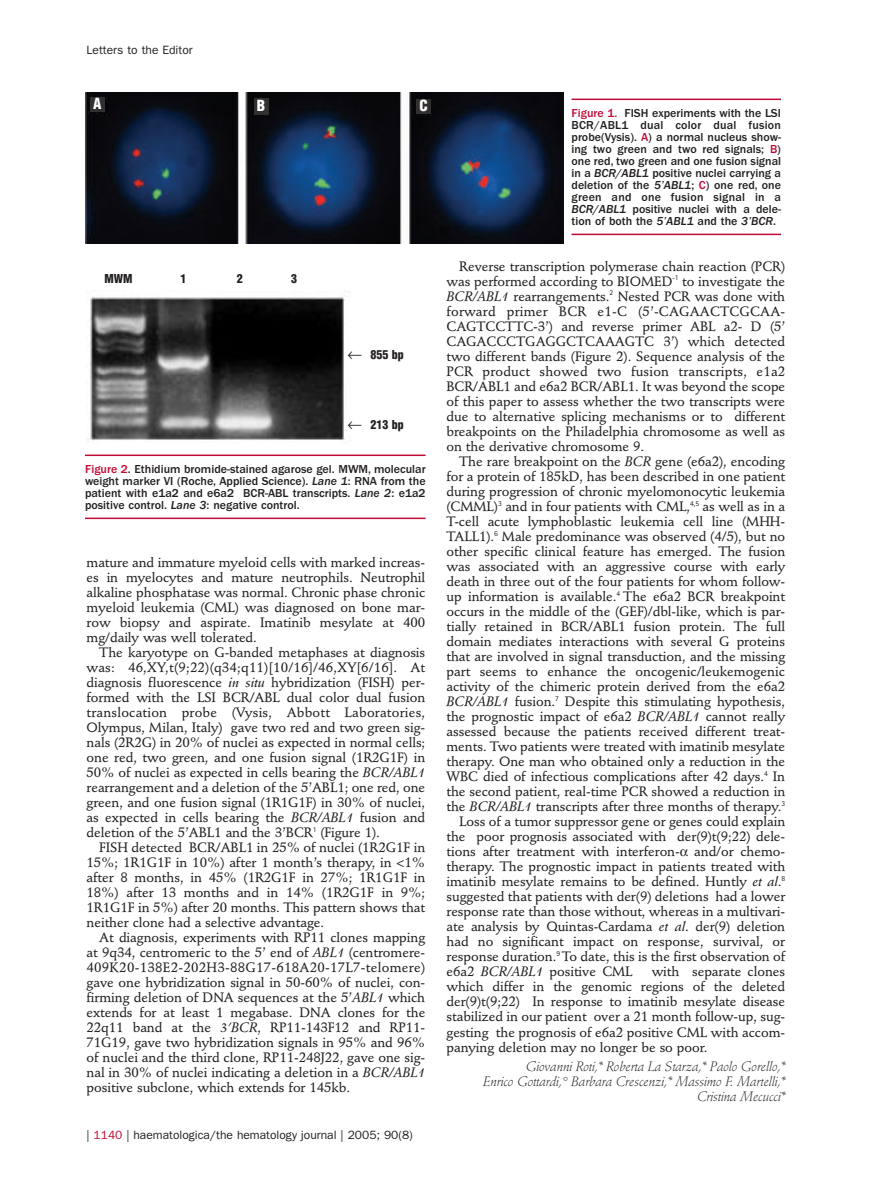
<style>
.page{position:relative;width:893px;height:1191px;background:#fff}
.page>*{position:absolute;margin:0;border:0;box-sizing:border-box;transform-origin:0 0}
.t1{font:900 condensed 15px "Helvetica";color:#fff}
.t2{font:500 13.5px/15px "Stempel Schneidler";letter-spacing:-.005em;color:#231f20;text-align:justify}
.t3{font:italic 300 13.5px/15px "Stempel Schneidler";letter-spacing:-.005em;color:#231f20;text-align:right}
.t4{font:500 12px/12px "Franklin Gothic";color:#231f20;text-align:justify}
.t5{font:12px "Franklin Gothic";color:#231f20}
.t6{font:900 condensed 12px "Helvetica";color:#231f20}
.s1{color:#c00b36}
.s2{font-style:italic}
.s3{font-family:"Stempel Schneidler Med";font-weight:400;font-style:italic}
</style>
<div class="page">
<img style="left:85px;top:93px;width:478px;height:151px">
<hr style="left:572px;top:99px;width:209px;height:1px;background:#c00b36">
<hr style="left:572px;top:234px;width:209px;height:1px;background:#c00b36">
<div style="left:90px;top:97px;width:15px;height:15px;background:#312f30"></div>
<div style="left:254px;top:98px;width:14px;height:16px;background:#312f30"></div>
<div style="left:416px;top:99px;width:15px;height:15px;background:#312f30"></div>
<hr style="left:85px;top:454px;width:341px;height:2px;background:#c00b36">
<hr style="left:85px;top:517px;width:341px;height:2px;background:#c00b36">
<img style="left:87px;top:290px;width:264px;height:151px">
<p class="t5" style="left:87px;top:46px;width:108px">Letters to the Editor</p>
<p class="t1" style="left:93px;top:98px;width:10px">A</p>
<p class="t1" style="left:257px;top:99px;width:10px">B</p>
<p class="t1" style="left:419px;top:99px;width:10px">C</p>
<p class="t6" style="left:105px;top:274px;width:30px">MWM</p>
<p class="t6" style="left:180px;top:274px;width:7px">1</p>
<p class="t6" style="left:237px;top:274px;width:7px">2</p>
<p class="t6" style="left:291px;top:274px;width:7px">3</p>
<p class="t6" style="left:348px;top:350px;width:58px">◻ 855 bp</p>
<p class="t6" style="left:348px;top:420px;width:58px">◻ 213 bp</p>
<p class="t4" style="left:85px;top:464px;width:342px"><span class="s1">Figure 2</span>. Ethidium bromide-stained agarose gel. MWM, molecular weight marker VI (Roche, Applied Science). <span class="s2">Lane 1</span>: RNA from the patient with e1a2 and e6a2 BCR-ABL transcripts. <span class="s2">Lane 2</span>: e1a2 positive control. <span class="s2">Lane 3</span>: negative control.</p>
<p class="t2" style="left:87px;top:556px;width:340px">mature and immature myeloid cells with marked increas&shy;es in myelocytes and mature neutrophils. Neutrophil alkaline phosphatase was normal. Chronic phase chronic myeloid leukemia (CML) was diagnosed on bone mar&shy;row biopsy and aspirate. Imatinib mesylate at 400 mg/daily was well tolerated.</p>
<p class="t2" style="left:87px;top:646px;width:340px;text-indent:13px">The karyotype on G-banded metaphases at diagnosis was: 46,XY,t(9;22)(q34;q11)[10/16]/46,XY[6/16]. At diagnosis fluorescence <span class="s3">in situ</span> hybridization (FISH) per&shy;formed with the LSI BCR/ABL dual color dual fusion translocation probe (Vysis, Abbott Laboratories, Olympus, Milan, Italy) gave two red and two green sig&shy;nals (2R2G) in 20% of nuclei as expected in normal cells; one red, two green, and one fusion signal (1R2G1F) in 50% of nuclei as expected in cells bearing the <span class="s3">BCR/ABL1 </span>rearrangement and a deletion of the 5’ABL1; one red, one green, and one fusion signal (1R1G1F) in 30% of nuclei, as expected in cells bearing the <span class="s3">BCR/ABL1</span> fusion and deletion of the 5’ABL1 and the 3’BCR<sup>1</sup> (Figure 1).</p>
<p class="t2" style="left:87px;top:841px;width:340px;text-indent:13px">FISH detected BCR/ABL1 in 25% of nuclei (1R2G1F in 15%; 1R1G1F in 10%) after 1 month’s therapy, in &lt;1% after 8 months, in 45% (1R2G1F in 27%; 1R1G1F in 18%) after 13 months and in 14% (1R2G1F in 9%; 1R1G1F in 5%) after 20 months. This pattern shows that neither clone had a selective advantage.</p>
<p class="t2" style="left:87px;top:931px;width:340px;text-indent:13px">At diagnosis, experiments with RP11 clones mapping at 9q34, centromeric to the 5’ end of <span class="s3">ABL1</span> (centromere-409K20-138E2-202H3-88G17-618A20-17L7-telomere) gave one hybridization signal in 50-60% of nuclei, con&shy;firming deletion of DNA sequences at the 5’<span class="s3">ABL1</span> which extends for at least 1 megabase. DNA clones for the 22q11 band at the <span class="s3">3’BCR</span>, RP11-143F12 and RP11- 71G19, gave two hybridization signals in 95% and 96% of nuclei and the third clone, RP11-248J22, gave one sig&shy;nal in 30% of nuclei indicating a deletion in a <span class="s3">BCR/ABL1 </span>positive subclone, which extends for 145kb.</p>
<p class="t5" style="left:87px;top:1130px;width:328px">| <span class="s1">1140</span> | haematologica/the hematology journal | 2005; 90(8)</p>
<p class="t4" style="left:572px;top:108px;width:211px"><span class="s1">Figure 1.</span> FISH experiments with the LSI BCR/ABL1 dual color dual fusion probe(Vysis). <span class="s1">A</span>) a normal nucleus show&shy;ing two green and two red signals; <span class="s1">B</span>) one red, two green and one fusion signal in a <span class="s2">BCR/ABL1</span> positive nuclei carrying a deletion of the <span class="s2">5’ABL1</span>; <span class="s1">C</span>) one red, one green and one fusion signal in a <span class="s2">BCR/ABL1</span> positive nuclei with a dele&shy;tion of both the <span class="s2">5’ABL1</span> and the <span class="s2">3’BCR</span>.</p>
<p class="t2" style="left:446px;top:260px;width:340px;text-indent:13px">Reverse transcription polymerase chain reaction (PCR) was performed according to BIOMED<sup>-</sup><sup>1</sup> to investigate the <span class="s3">BCR/ABL1</span> rearrangements.<sup>2</sup> Nested PCR was done with forward primer BCR e1-C (5’-CAGAACTCGCAA-CAGTCCTTC-3’) and reverse primer ABL a2- D (5’ CAGACCCTGAGGCTCAAAGTC 3’) which detected two different bands (Figure 2). Sequence analysis of the PCR product showed two fusion transcripts, e1a2<br>BCR/ABL1 and e6a2 BCR/ABL1. It was beyond the scope of this paper to assess whether the two transcripts were due to alternative splicing mechanisms or to different breakpoints on the Philadelphia chromosome as well as on the derivative chromosome 9.</p>
<p class="t2" style="left:459px;top:455px;width:327px">The rare breakpoint on the <span class="s3">BCR</span> gene (e6a2), encoding</p>
<p class="t2" style="left:446px;top:470px;width:340px">for a protein of 185kD, has been described in one patient</p>
<p class="t2" style="left:446px;top:485px;width:340px">during progression of chronic myelomonocytic leukemia</p>
<p class="t2" style="left:446px;top:500px;width:340px">(CMML)<sup>3</sup> and in four patients with CML,<sup>4,5</sup> as well as in a</p>
<p class="t2" style="left:446px;top:515px;width:340px">T-cell acute lymphoblastic leukemia cell line (MHH-</p>
<p class="t2" style="left:446px;top:530px;width:340px">TALL1).<sup>6</sup> Male predominance was observed (4/5), but no</p>
<p class="t2" style="left:446px;top:545px;width:340px">other specific clinical feature has emerged. The fusion</p>
<p class="t2" style="left:446px;top:560px;width:340px">was associated with an aggressive course with early</p>
<p class="t2" style="left:446px;top:575px;width:340px">death in three out of the four patients for whom follow-</p>
<p class="t2" style="left:446px;top:590px;width:340px">up information is available.<sup>4</sup> The e6a2 BCR breakpoint</p>
<p class="t2" style="left:446px;top:605px;width:340px">occurs in the middle of the (GEF)/dbl-like, which is par-</p>
<p class="t2" style="left:446px;top:620px;width:340px">tially retained in BCR/ABL1 fusion protein. The full</p>
<p class="t2" style="left:446px;top:635px;width:340px">domain mediates interactions with several G proteins</p>
<p class="t2" style="left:446px;top:650px;width:340px">that are involved in signal transduction, and the missing</p>
<p class="t2" style="left:446px;top:665px;width:340px">part seems to enhance the oncogenic/leukemogenic</p>
<p class="t2" style="left:446px;top:680px;width:340px">activity of the chimeric protein derived from the e6a2</p>
<p class="t2" style="left:446px;top:695px;width:340px"><span class="s3">BCR/ABL1</span> fusion.<sup>7</sup> Despite this stimulating hypothesis,</p>
<p class="t2" style="left:446px;top:710px;width:340px">the prognostic impact of e6a2 <span class="s3">BCR/ABL1</span> cannot really</p>
<p class="t2" style="left:446px;top:725px;width:340px">assessed because the patients received different treat-</p>
<p class="t2" style="left:446px;top:740px;width:340px">ments. Two patients were treated with imatinib mesylate</p>
<p class="t2" style="left:446px;top:755px;width:340px">therapy. One man who obtained only a reduction in the</p>
<p class="t2" style="left:446px;top:770px;width:340px">WBC died of infectious complications after 42 days.<sup>4</sup> In</p>
<p class="t2" style="left:446px;top:785px;width:340px">the second patient, real-time PCR showed a reduction in</p>
<p class="t2" style="left:446px;top:800px;width:340px">the <span class="s3">BCR/ABL1</span> transcripts after three months of therapy.<sup>3</sup></p>
<p class="t2" style="left:459px;top:815px;width:328px">Loss of a tumor suppressor gene or genes could explain</p>
<p class="t2" style="left:446px;top:830px;width:340px">the poor prognosis associated with der(9)t(9;22) dele-</p>
<p class="t2" style="left:446px;top:845px;width:340px">tions after treatment with interferon- and/or chemo-</p>
<p class="t2" style="left:446px;top:860px;width:340px">therapy. The prognostic impact in patients treated with</p>
<p class="t2" style="left:446px;top:875px;width:340px">imatinib mesylate remains to be defined. Huntly <span class="s3">et al</span>.<sup>8</sup></p>
<p class="t2" style="left:446px;top:890px;width:340px">suggested that patients with der(9) deletions had a lower</p>
<p class="t2" style="left:446px;top:905px;width:340px">response rate than those without, whereas in a multivari-</p>
<p class="t2" style="left:446px;top:920px;width:340px">ate analysis by Quintas-Cardama <span class="s3">et al</span>. der(9) deletion</p>
<p class="t2" style="left:446px;top:935px;width:340px">had no significant impact on response, survival, or</p>
<p class="t2" style="left:446px;top:950px;width:340px">response duration.<sup>9</sup> To date, this is the first observation of</p>
<p class="t2" style="left:446px;top:965px;width:188px">e6a2 <span class="s3">BCR/ABL1</span> positive CML</p>
<p class="t2" style="left:446px;top:965px;width:340px;text-indent:205px">with separate clones which differ in the genomic regions of the deleted der(9)t(9;22) In response to imatinib mesylate disease stabilized in our patient over a 21 month follow-up, sug&shy;gesting the prognosis of e6a2 positive CML with accom&shy;panying deletion may no longer be so poor.</p>
<p class="t3" style="left:483px;top:1060px;width:303px">Giovanni Roti,* Roberta La Starza,* Paolo Gorello,*<br>Enrico Gottardi,° Barbara Crescenzi,* Massimo F. Martelli,*<br>Cristina Mecucci*</p>
</div>
